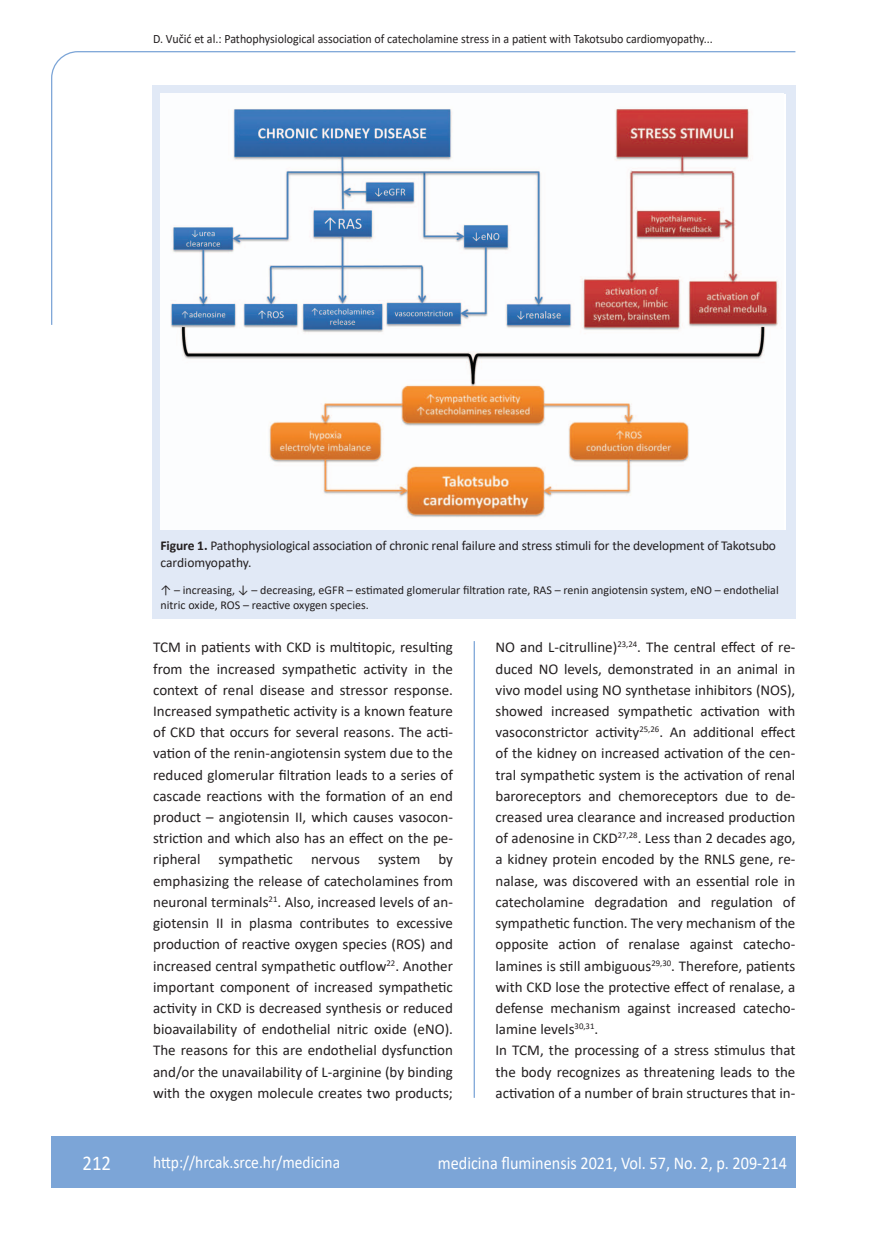
<style>
.page{position:relative;width:872px;height:1234px;background:#fff}
.page>*{position:absolute;margin:0;border:0;box-sizing:border-box;transform-origin:0 0}
.t1{font:21px "Calibri";color:#fff;scale:.9 1}
.t2{font:18px "Calibri";color:#fff;scale:.9 1}
.t3{font:17.25px "Calibri";color:#fff;scale:.9 1}
.osnovni_tekst_engl{font:15px/21.1px "Calibri";color:#231f20;text-align:justify}
.potpis_slika{font:13.5px/16.5px "Calibri";letter-spacing:-.01em;color:#231f20}
.glava{font:12.75px "Calibri";color:#231f20;scale:.94 1}
.legenda{font:12px/15px "Calibri";color:#231f20}
.s1{font-weight:700}
</style>
<div class="page">
<svg style="left:51px;top:51px;width:745px;height:275px"></svg>
<hr style="left:473px;top:641px;width:2px;height:456px;background:#7ca5d7">
<div style="left:51px;top:1135px;width:744px;height:51px;background:#7ca5d7"></div>
<div style="left:152px;top:85px;width:643px;height:533px;background:#e1e9f6"></div>
<img style="left:161px;top:94px;width:622px;height:435px">
<p class="glava" style="left:153px;top:29px;width:597px">D. Vučić et al.: Pathophysiological association of catecholamine stress in a patient with Takotsubo cardiomyopathy...</p>
<p class="potpis_slika" style="left:161px;top:537px;width:617px"><span class="s1">Figure 1.</span> Pathophysiological association of chronic renal failure and stress stimuli for the development of Takotsubo cardiomyopathy.</p>
<p class="legenda" style="left:161px;top:582px;width:619px">↑ – increasing, ↓ – decreasing, eGFR – estimated glomerular filtration rate, RAS – renin angiotensin system, eNO – endothelial nitric oxide, ROS – reactive oxygen species.</p>
<p class="osnovni_tekst_engl" style="left:153px;top:636px;width:301px">TCM in patients with CKD is multitopic, resulting from the increased sympathetic activity in the context of renal disease and stressor response.<br>Increased sympathetic activity is a known feature of CKD that occurs for several reasons. The acti&shy;vation of the renin-angiotensin system due to the reduced glomerular filtration leads to a series of cascade reactions with the formation of an end product – angiotensin II, which causes vasocon&shy;striction and which also has an effect on the pe&shy;ripheral sympathetic nervous system by emphasizing the release of catecholamines from neuronal terminals<sup>21</sup>. Also, increased levels of an&shy;giotensin II in plasma contributes to excessive production of reactive oxygen species (ROS) and increased central sympathetic outflow<sup>22</sup>. Another important component of increased sympathetic activity in CKD is decreased synthesis or reduced bioavailability of endothelial nitric oxide (eNO).<br>The reasons for this are endothelial dysfunction and/or the unavailability of L-arginine (by binding with the oxygen molecule creates two products;</p>
<p class="osnovni_tekst_engl" style="left:495px;top:636px;width:301px">NO and L-citrulline)<sup>23,24</sup>. The central effect of re&shy;duced NO levels, demonstrated in an animal in vivo model using NO synthetase inhibitors (NOS), showed increased sympathetic activation with vasoconstrictor activity<sup>25,26</sup>. An additional effect of the kidney on increased activation of the cen&shy;tral sympathetic system is the activation of renal baroreceptors and chemoreceptors due to de&shy;creased urea clearance and increased production of adenosine in CKD<sup>27,28</sup>. Less than 2 decades ago, a kidney protein encoded by the RNLS gene, re&shy;nalase, was discovered with an essential role in catecholamine degradation and regulation of sympathetic function. The very mechanism of the opposite action of renalase against catecho&shy;lamines is still ambiguous<sup>29,30</sup>. Therefore, patients with CKD lose the protective effect of renalase, a defense mechanism against increased catecho&shy;lamine levels<sup>30,31</sup>.</p>
<p class="osnovni_tekst_engl" style="left:495px;top:1039px;width:301px">In TCM, the processing of a stress stimulus that the body recognizes as threatening leads to the activation of a number of brain structures that in-</p>
<p class="t1" style="left:82px;top:1147px;width:33px">212</p>
<p class="t3" style="left:153px;top:1149px;width:209px">http://hrcak.srce.hr/medicina</p>
<p class="t2" style="left:438px;top:1149px;width:389px">medicina fluminensis 2021, Vol. 57, No. 2, p. 209-214</p>
</div>
